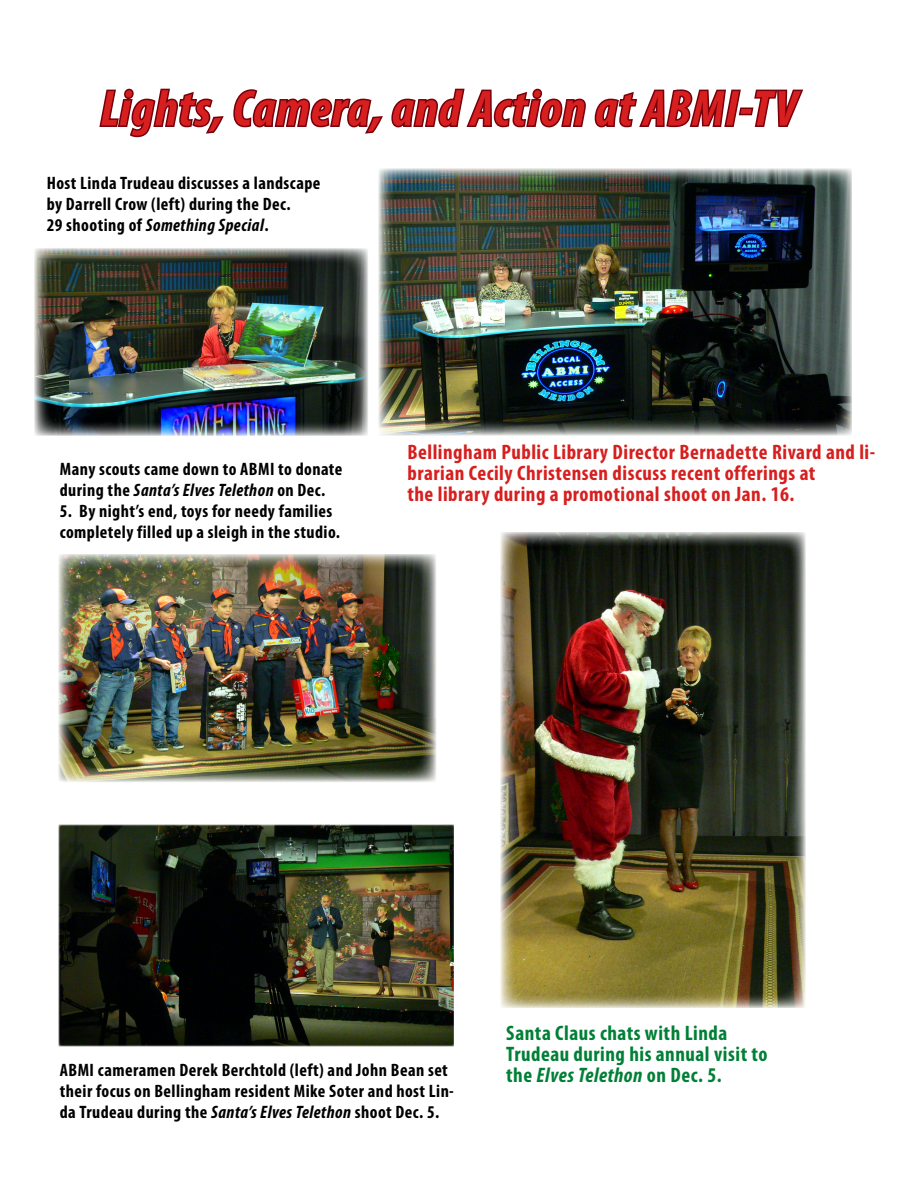
<style>
.page{position:relative;width:918px;height:1188px;background:#fff}
.page>*{position:absolute;margin:0;border:0;box-sizing:border-box;transform-origin:0 0}
.Address{font:italic 700 condensed 51px "Myriad Pro";letter-spacing:.025em;color:#d61f1e}
.Address-2{font:700 condensed 21px/21px "Myriad Pro";letter-spacing:.025em;color:#d61f1e}
.Address-3{font:700 condensed 21px/21px "Myriad Pro";letter-spacing:.025em;color:#007f36}
.Address-4{font:700 condensed 18px/21px "Myriad Pro";letter-spacing:.025em;color:#000}
.s1{font-style:italic}
</style>
<div class="page">
<img style="left:379px;top:169px;width:473px;height:266px">
<svg style="left:99px;top:88px;width:125px;height:50px"></svg>
<svg style="left:233px;top:88px;width:353px;height:46px"></svg>
<svg style="left:594px;top:89px;width:210px;height:39px"></svg>
<img style="left:59px;top:824px;width:395px;height:223px">
<img style="left:34px;top:248px;width:334px;height:188px">
<img style="left:501px;top:532px;width:305px;height:476px">
<img style="left:59px;top:554px;width:377px;height:228px">
<p class="Address" style="left:100px;top:77px;width:698px">Lights, Camera, and Action at ABMI-TV</p>
<p class="Address-4" style="left:47px;top:172px;width:275px">Host Linda Trudeau discusses a landscape</p>
<p class="Address-4" style="left:47px;top:193px;width:245px">by Darrell Crow (left) during the Dec.<br>29 shooting of <span class="s1">Something Special</span>.</p>
<p class="Address-4" style="left:60px;top:459px;width:284px">Many scouts came down to ABMI to donate during the <span class="s1">Santa’s Elves Telethon</span> on Dec.</p>
<p class="Address-4" style="left:60px;top:501px;width:282px">5. By night’s end, toys for needy families completely filled up a sleigh in the studio.</p>
<p class="Address-2" style="left:407px;top:441px;width:469px">Bellingham Public Library Director Bernadette Rivard and li&shy;brarian Cecily Christensen discuss recent offerings at<br>the library during a promotional shoot on Jan. 16.</p>
<p class="Address-4" style="left:60px;top:1059px;width:396px">ABMI cameramen Derek Berchtold (left) and John Bean set their focus on Bellingham resident Mike Soter and host Lin&shy;da Trudeau during the <span class="s1">Santa’s Elves Telethon</span> shoot Dec. 5.</p>
<p class="Address-3" style="left:506px;top:1022px;width:263px">Santa Claus chats with Linda<br>Trudeau during his annual visit to the <span class="s1">Elves Telethon</span> on Dec. 5.</p>
</div>
